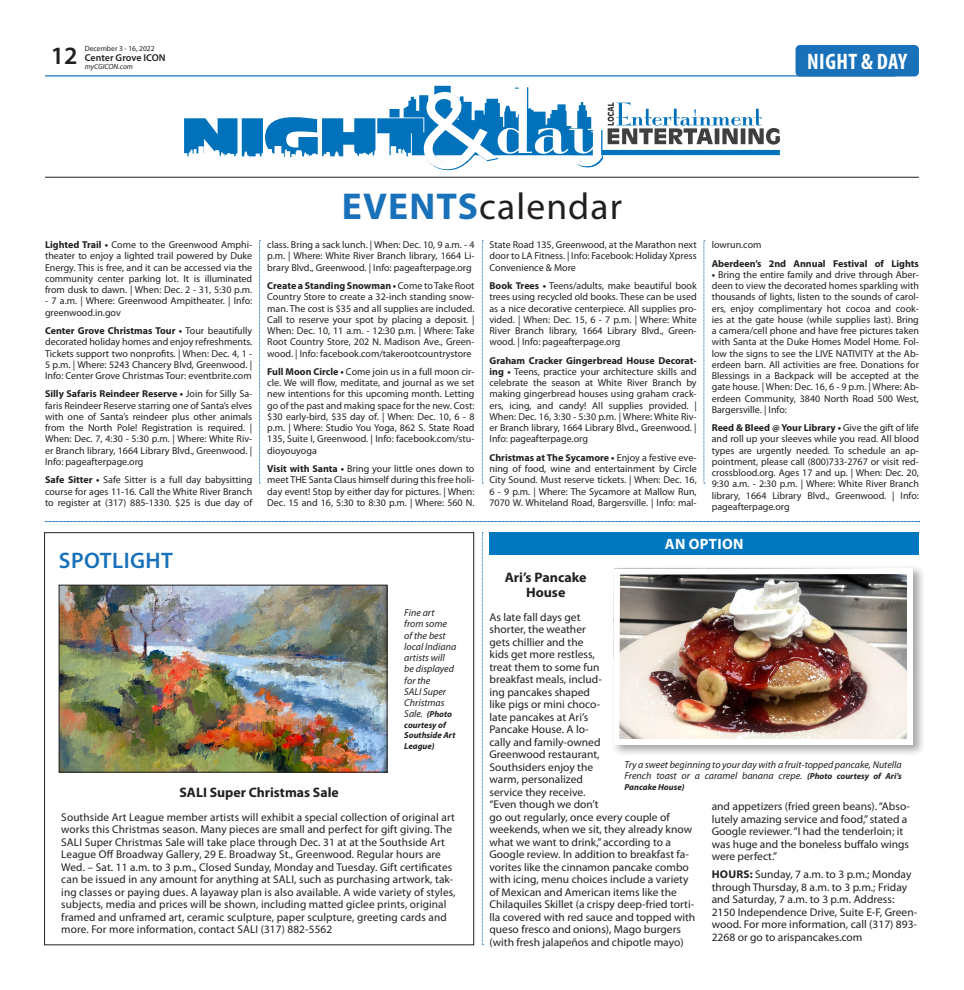
<style>
.page{position:relative;width:964px;height:990px;background:#fff}
.page>*{position:absolute;margin:0;border:0;box-sizing:border-box;transform-origin:0 0}
.t1{font:37.5px "Myriad Pro";letter-spacing:.03em;color:#231f20}
.t2{font:600 25px "Myriad Pro";color:#231f20}
.Briefs_Copy{font:700 condensed 22.5px "Myriad Pro";letter-spacing:.02em;color:#fff}
.Headline_-_18pt{font:600 22.5px "Myriad Pro";letter-spacing:.02em;color:#1971ba}
.Body_Copy{font:700 15px "Myriad Pro";letter-spacing:.02em;color:#fff}
.Headline_-_11pt{font:700 13.75px/15px "Myriad Pro";color:#231f20;text-align:center}
.Body_Copy-2{font:11.25px/12.5px "Myriad Pro";color:#231f20}
.Briefs_Copy-2{font:10px/11.2px "Myriad Pro";color:#231f20;text-align:justify}
.Captions_for_Photos{font:italic 10px/11.2px "Myriad Pro";color:#231f20}
.Briefs_Copy-3{font:700 10px "Myriad Pro";color:#231f20}
.t3{font:600 10px "Myriad Pro";letter-spacing:-.005em;color:#231f20}
.Captions_for_Photos-2{font:italic 700 8.75px/10.5px "Myriad Pro";color:#231f20}
.t4{font:7.5px "Myriad Pro";color:#231f20}
.t5{font:italic 7.5px "Myriad Pro";color:#231f20}
.s1{font-weight:700;color:#1971ba}
.s2{font-weight:700}
.s3{font-weight:400;font-size:10px}
.s4{font-weight:700;font-size:8.75px}
</style>
<div class="page">
<hr style="left:45px;top:75px;width:849px;height:2px;background:#1971ba">
<div style="left:795px;top:45px;width:123px;height:32px;background:#1971ba;border-radius:4px"></div>
<hr style="left:45px;top:177px;width:873px;height:1px;background:#231f20">
<svg style="left:184px;top:86px;width:595px;height:84px"></svg>
<svg style="left:482px;top:241px;width:1px;height:243px"></svg>
<svg style="left:259px;top:241px;width:1px;height:243px"></svg>
<svg style="left:703px;top:241px;width:1px;height:243px"></svg>
<svg style="left:482px;top:532px;width:1px;height:413px"></svg>
<svg style="left:45px;top:521px;width:874px;height:1px"></svg>
<div style="left:489px;top:532px;width:429px;height:23px;background:#0078c0"></div>
<div style="left:611px;top:564px;width:314px;height:192px;background:#231f20;opacity:.4"></div>
<img style="left:611px;top:565px;width:304px;height:183px">
<img style="left:61px;top:587px;width:324px;height:183px">
<div style="left:59px;top:585px;width:328px;height:187px;border:1px solid #231f20"></div>
<h2 class="t2" style="left:51px;top:39px;width:28px">12</h2>
<p class="t4" style="left:85px;top:43px;width:71px">December 3 - 16, 2022</p>
<p class="t3" style="left:85px;top:51px;width:82px">Center Grove ICON</p>
<p class="t5" style="left:85px;top:62px;width:50px">myCGICON.com</p>
<p class="Briefs_Copy" style="left:806px;top:48px;width:101px">NIGHT &amp; DAY</p>
<p class="t1" style="left:342px;top:183px;width:281px"><span class="s1">EVENTS</span>calendar</p>
<p class="Briefs_Copy-2" style="left:45px;top:239px;width:209px"><span class="s2">Lighted Trail •</span> Come to the Greenwood Amphi&shy;theater to enjoy a lighted trail powered by Duke Energy. This is free, and it can be accessed via the community center parking lot. It is illuminated from dusk to dawn. | When: Dec. 2 - 31, 5:30 p.m.</p>
<p class="Briefs_Copy-2" style="left:45px;top:295px;width:208px">- 7 a.m. | Where: Greenwood Ampitheater. | Info: greenwood.in.gov</p>
<p class="Briefs_Copy-2" style="left:45px;top:325px;width:209px"><span class="s2">Center Grove Christmas Tour •</span> Tour beautifully decorated holiday homes and enjoy refreshments.<br>Tickets support two nonprofits. | When: Dec. 4, 1 - 5 p.m. | Where: 5243 Chancery Blvd, Greenwood. | Info: Center Grove Christmas Tour: eventbrite.com</p>
<p class="Briefs_Copy-2" style="left:45px;top:388px;width:209px"><span class="s2">Silly Safaris Reindeer Reserve •</span> Join for Silly Sa&shy;faris Reindeer Reserve starring one of Santa’s elves with one of Santa’s reindeer plus other animals from the North Pole! Registration is required. | When: Dec. 7, 4:30 - 5:30 p.m. | Where: White Riv&shy;er Branch library, 1664 Library Blvd., Greenwood. | Info: pageafterpage.org</p>
<p class="Briefs_Copy-2" style="left:45px;top:474px;width:209px"><span class="s2">Safe Sitter •</span> Safe Sitter is a full day babysitting course for ages 11-16. Call the White River Branch to register at (317) 885-1330. $25 is due day of</p>
<p class="Briefs_Copy-2" style="left:267px;top:239px;width:209px">class. Bring a sack lunch. | When: Dec. 10, 9 a.m. - 4 p.m. | Where: White River Branch library, 1664 Li&shy;brary Blvd., Greenwood. | Info: pageafterpage.org</p>
<p class="Briefs_Copy-2" style="left:267px;top:280px;width:209px"><span class="s2">Create a Standing Snowman •</span> Come to Take Root Country Store to create a 32-inch standing snow&shy;man. The cost is $35 and all supplies are included.<br>Call to reserve your spot by placing a deposit. | When: Dec. 10, 11 a.m. - 12:30 p.m. | Where: Take Root Country Store, 202 N. Madison Ave., Green&shy;wood. | Info: facebook.com/takerootcountrystore</p>
<p class="Briefs_Copy-2" style="left:267px;top:366px;width:209px"><span class="s2">Full Moon Circle •</span> Come join us in a full moon cir&shy;cle. We will flow, meditate, and journal as we set new intentions for this upcoming month. Letting go of the past and making space for the new. Cost: $30 early-bird, $35 day of. | When: Dec. 10, 6 - 8 p.m. | Where: Studio You Yoga, 862 S. State Road 135, Suite I, Greenwood. | Info: facebook.com/stu&shy;dioyouyoga</p>
<p class="Briefs_Copy-2" style="left:267px;top:463px;width:209px"><span class="s2">Visit with Santa •</span> Bring your little ones down to meet THE Santa Claus himself during this free holi&shy;day event! Stop by either day for pictures. | When:<br>Dec. 15 and 16, 5:30 to 8:30 p.m. | Where: 560 N.</p>
<p class="Headline_-_18pt" style="left:59px;top:546px;width:115px">SPOTLIGHT</p>
<p class="Captions_for_Photos" style="left:404px;top:607px;width:53px">Fine art from some of the best local Indiana artists will be displayed for the<br>SALI Super<br>Christmas</p>
<p class="Captions_for_Photos-2" style="left:404px;top:709px;width:53px"><span class="s3">Sale.</span> (Photo courtesy of<br>Southside Art<br>League)</p>
<p class="Headline_-_11pt" style="left:179px;top:784px;width:161px">SALI Super Christmas Sale</p>
<p class="Body_Copy-2" style="left:61px;top:810px;width:395px">Southside Art League member artists will exhibit a special collection of original art works this Christmas season. Many pieces are small and perfect for gift giving. The SALI Super Christmas Sale will take place through Dec. 31 at at the Southside Art League Off Broadway Gallery, 29 E. Broadway St., Greenwood. Regular hours are Wed. – Sat. 11 a.m. to 3 p.m., Closed Sunday, Monday and Tuesday. Gift certificates can be issued in any amount for anything at SALI, such as purchasing artwork, tak&shy;ing classes or paying dues. A layaway plan is also available. A wide variety of styles, subjects, media and prices will be shown, including matted giclee prints, original framed and unframed art, ceramic sculpture, paper sculpture, greeting cards and more. For more information, contact SALI (317) 882-5562</p>
<p class="Briefs_Copy-2" style="left:489px;top:239px;width:209px">State Road 135, Greenwood, at the Marathon next door to LA Fitness. | Info: Facebook: Holiday Xpress Convenience &amp; More</p>
<p class="Briefs_Copy-2" style="left:489px;top:280px;width:209px"><span class="s2">Book Trees •</span> Teens/adults, make beautiful book trees using recycled old books. These can be used as a nice decorative centerpiece. All supplies pro&shy;vided. | When: Dec. 15, 6 - 7 p.m. | Where: White River Branch library, 1664 Library Blvd., Green&shy;wood. | Info: pageafterpage.org</p>
<p class="Briefs_Copy-2" style="left:489px;top:355px;width:209px"><span class="s2">Graham Cracker Gingerbread House Decorat&shy;ing •</span> Teens, practice your architecture skills and celebrate the season at White River Branch by making gingerbread houses using graham crack&shy;ers, icing, and candy! All supplies provided. | When: Dec. 16, 3:30 - 5:30 p.m. | Where: White Riv&shy;er Branch library, 1664 Library Blvd., Greenwood. | Info: pageafterpage.org</p>
<p class="Briefs_Copy-2" style="left:489px;top:452px;width:209px"><span class="s2">Christmas at The Sycamore •</span> Enjoy a festive eve&shy;ning of food, wine and entertainment by Circle City Sound. Must reserve tickets. | When: Dec. 16, 6 - 9 p.m. | Where: The Sycamore at Mallow Run, 7070 W. Whiteland Road, Bargersville. | Info: mal-</p>
<p class="Briefs_Copy-2" style="left:711px;top:239px;width:51px">lowrun.com</p>
<p class="Briefs_Copy-3" style="left:711px;top:257px;width:208px">Aberdeen’s 2nd Annual Festival of Lights</p>
<p class="Briefs_Copy-2" style="left:711px;top:269px;width:209px"><span class="s2">•</span> Bring the entire family and drive through Aber&shy;deen to view the decorated homes sparkling with thousands of lights, listen to the sounds of carol&shy;ers, enjoy complimentary hot cocoa and cook&shy;ies at the gate house (while supplies last). Bring a camera/cell phone and have free pictures taken with Santa at the Duke Homes Model Home. Fol&shy;low the signs to see the LIVE NATIVITY at the Ab&shy;erdeen barn. All activities are free. Donations for Blessings in a Backpack will be accepted at the gate house. | When: Dec. 16, 6 - 9 p.m. | Where: Ab&shy;erdeen Community, 3840 North Road 500 West, Bargersville. | Info:</p>
<p class="Briefs_Copy-2" style="left:711px;top:422px;width:209px"><span class="s2">Reed &amp; Bleed @ Your Library •</span> Give the gift of life and roll up your sleeves while you read. All blood types are urgently needed. To schedule an ap&shy;pointment, please call (800)733-2767 or visit red&shy;crossblood.org. Ages 17 and up. | When: Dec. 20, 9:30 a.m. - 2:30 p.m. | Where: White River Branch library, 1664 Library Blvd., Greenwood. | Info: pageafterpage.org</p>
<p class="Body_Copy" style="left:664px;top:535px;width:80px">AN OPTION</p>
<p class="Headline_-_11pt" style="left:504px;top:570px;width:83px">Ari’s Pancake<br>House</p>
<p class="Body_Copy-2" style="left:489px;top:611px;width:207px">As late fall days get<br>shorter, the weather<br>gets chillier and the<br>kids get more restless,<br>treat them to some fun<br>breakfast meals, includ-<br>ing pancakes shaped<br>like pigs or mini choco-<br>late pancakes at Ari’s<br>Pancake House. A lo-<br>cally and family-owned<br>Greenwood restaurant,<br>Southsiders enjoy the<br>warm, personalized<br>service they receive.<br>“Even though we don’t<br>go out regularly, once every couple of weekends, when we sit, they already know what we want to drink,” according to a<br>Google review. In addition to breakfast fa&shy;vorites like the cinnamon pancake combo with icing, menu choices include a variety of Mexican and American items like the<br>Chilaquiles Skillet (a crispy deep-fried torti&shy;lla covered with red sauce and topped with queso fresco and onions), Mago burgers (with fresh jalapeños and chipotle mayo)</p>
<p class="Captions_for_Photos" style="left:624px;top:759px;width:278px">Try a sweet beginning to your day with a fruit-topped pancake, Nutella<br>French toast or a caramel banana crepe. <span class="s4">(Photo courtesy of Ari’s</span></p>
<p class="Captions_for_Photos-2" style="left:624px;top:781px;width:61px">Pancake House)</p>
<p class="Body_Copy-2" style="left:711px;top:800px;width:200px">and appetizers (fried green beans). “Abso&shy;lutely amazing service and food,” stated a Google reviewer. “I had the tenderloin; it was huge and the boneless buffalo wings were perfect.”</p>
<p class="Body_Copy-2" style="left:711px;top:868px;width:207px"><span class="s2">HOURS:</span> Sunday, 7 a.m. to 3 p.m.; Monday through Thursday, 8 a.m. to 3 p.m.; Friday and Saturday, 7 a.m. to 3 p.m. Address:<br>2150 Independence Drive, Suite E-F, Green&shy;wood. For more information, call (317) 893- 2268 or go to arispancakes.com</p>
</div>
